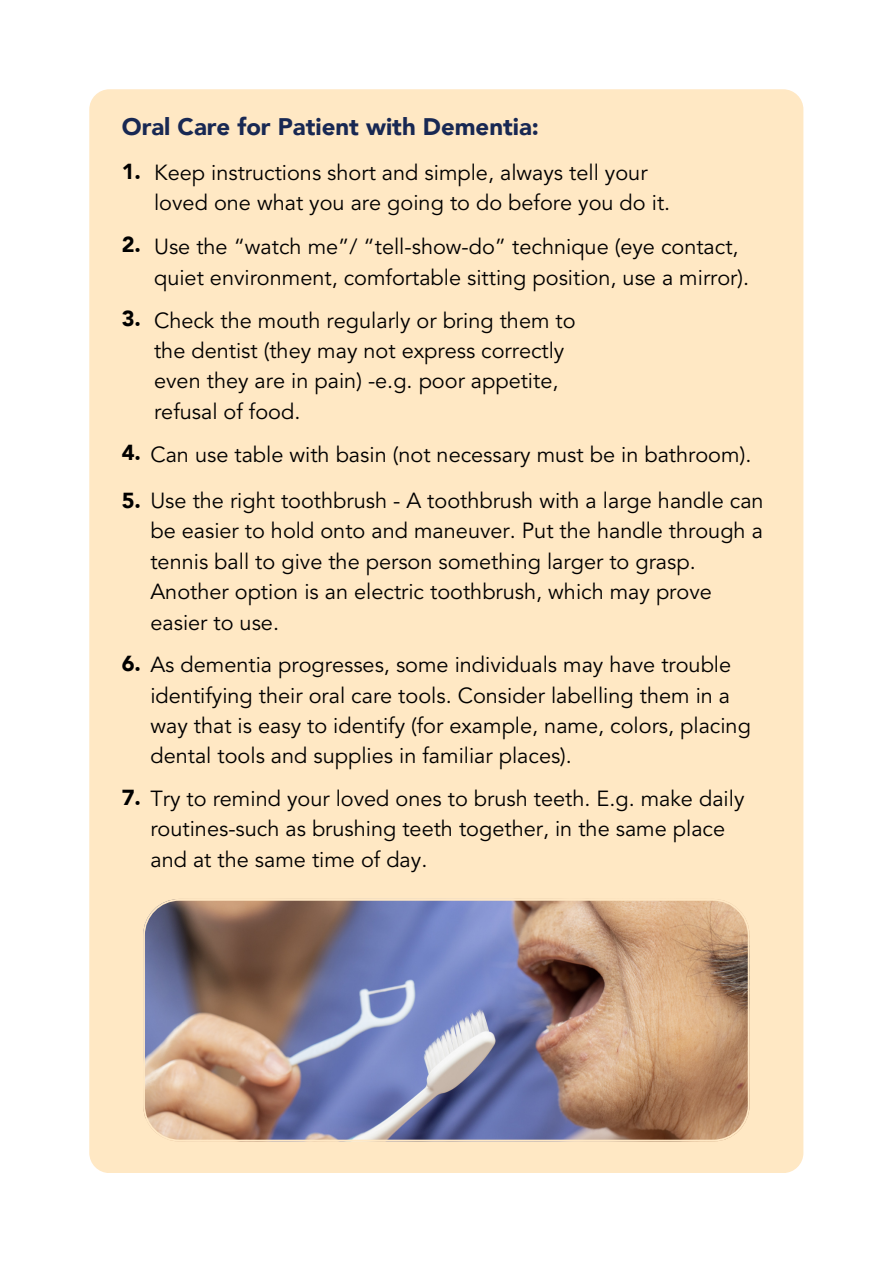
<style>
.page{position:relative;width:893px;height:1264px;background:#fff}
.page>*{position:absolute;margin:0;border:0;box-sizing:border-box;transform-origin:0 0}
.t1{font:900 24px "Avenir LT";color:#182853}
.t2{font:21.75px/30.3px "Avenir LT Std";color:#000}
.t3{font:900 21.75px "Avenir LT";color:#000}
.s1{font-family:"Avenir LT";font-weight:900}
</style>
<div class="page">
<div style="left:89px;top:89px;width:714px;height:1084px;background:#ffe8c4;border-radius:20px"></div>
<img style="left:143px;top:898px;width:606px;height:243px">
<p class="t1" style="left:122px;top:112px;width:419px">Oral Care for Patient with Dementia:</p>
<p class="t2" style="left:154px;top:159px;width:517px">Keep instructions short and simple, always tell your loved one what you are going to do before you do it.</p>
<p class="t3" style="left:122px;top:158px;width:21px">1.</p>
<p class="t3" style="left:122px;top:231px;width:21px">2.</p>
<p class="t2" style="left:154px;top:234px;width:596px">Use the “watch me”/ “tell-show-do” technique (eye contact, quiet environment, comfortable sitting position, use a mirror).</p>
<p class="t2" style="left:154px;top:307px;width:423px">Check the mouth regularly or bring them to the dentist (they may not express correctly even they are in pain) -e.g. poor appetite, refusal of food.</p>
<p class="t2" style="left:122px;top:441px;width:631px"><span class="s1">4.</span> Can use table with basin (not necessary must be in bathroom).</p>
<p class="t2" style="left:150px;top:487px;width:614px;text-indent:-29px"><span class="s1">5.</span> Use the right toothbrush - A toothbrush with a large handle can be easier to hold onto and maneuver. Put the handle through a tennis ball to give the person something larger to grasp.<br>Another option is an electric toothbrush, which may prove easier to use.</p>
<p class="t2" style="left:150px;top:651px;width:602px;text-indent:-29px"><span class="s1">6.</span> As dementia progresses, some individuals may have trouble identifying their oral care tools. Consider labelling them in a way that is easy to identify (for example, name, colors, placing dental tools and supplies in familiar places).</p>
<p class="t2" style="left:150px;top:785px;width:595px;text-indent:-29px"><span class="s1">7.</span> Try to remind your loved ones to brush teeth. E.g. make daily routines-such as brushing teeth together, in the same place and at the same time of day.</p>
<p class="t3" style="left:122px;top:305px;width:21px">3.</p>
</div>
